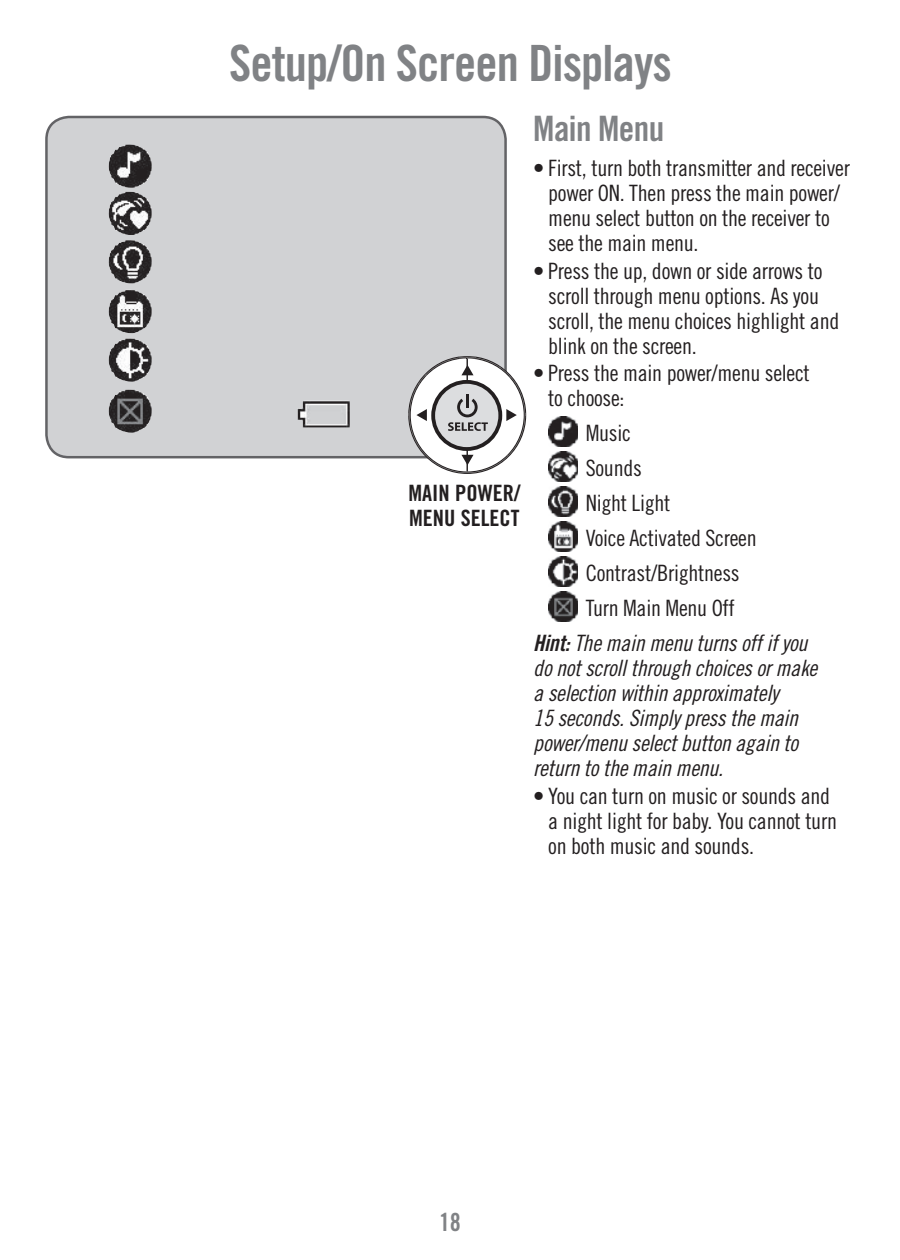
<style>
.page{position:relative;width:900px;height:1260px;background:#fff}
.page>*{position:absolute;margin:0;border:0;box-sizing:border-box;transform-origin:0 0}
.t1{font:50px "Trade Gothic LT Std Bd Cn 20";letter-spacing:-.02em;color:#808285}
.t2{font:35px "Trade Gothic LT Std Bd Cn 20";letter-spacing:-.02em;color:#808285}
.t3{font:25px "Trade Gothic LT Std Bd Cn 20";color:#808285}
.t4{font:22.5px/25px "Trade Gothic LT Std Cn 18";letter-spacing:-.01em;color:#231f20}
.t5{font:22.5px/25px "Trade Gothic LT Std Cn 18 Obl";letter-spacing:-.01em;color:#231f20}
.t6{font:22.5px/25px "Trade Gothic LT Std Bd Cn 20";color:#231f20}
.s1{font-family:"Trade Gothic LT Std Bd Cn 20 Obl"}
</style>
<div class="page">
<div style="left:46px;top:117px;width:460px;height:340px;background:#d1d2d4;border-radius:22px"></div>
<img style="left:108px;top:144px;width:242px;height:289px">
<div style="left:45px;top:116px;width:462px;height:342px;border:2px solid #636366;border-radius:22px"></div>
<img style="left:548px;top:417px;width:29px;height:29px">
<img style="left:548px;top:452px;width:29px;height:29px">
<img style="left:548px;top:487px;width:29px;height:29px">
<img style="left:548px;top:522px;width:29px;height:29px">
<img style="left:548px;top:557px;width:29px;height:29px">
<img style="left:548px;top:592px;width:29px;height:29px">
<svg style="left:408px;top:356px;width:118px;height:118px"></svg>
<h1 class="t1" style="left:229px;top:45px;width:444px">Setup/On Screen Displays</h1>
<h2 class="t2" style="left:533px;top:116px;width:132px">Main Menu</h2>
<p class="t4" style="left:548px;top:158px;width:303px;text-indent:-15px">• First, turn both transmitter and receiver power ON. Then press the main power/ menu select button on the receiver to see the main menu.</p>
<p class="t4" style="left:548px;top:260px;width:293px;text-indent:-15px">• Press the up, down or side arrows to scroll through menu options. As you scroll, the menu choices highlight and blink on the screen.</p>
<p class="t4" style="left:548px;top:363px;width:263px;text-indent:-15px">• Press the main power/menu select to choose:</p>
<p class="t4" style="left:586px;top:418px;width:172px;line-height:35px">Music<br>Sounds<br>Night Light<br>Voice Activated Screen<br>Contrast/Brightness<br>Turn Main Menu Off</p>
<p class="t5" style="left:533px;top:633px;width:285px"><span class="s1">Hint:</span> The main menu turns off if you do not scroll through choices or make a selection within approximately<br>15 seconds. Simply press the main power/menu select button again to return to the main menu.</p>
<p class="t4" style="left:548px;top:785px;width:290px;text-indent:-15px">• You can turn on music or sounds and a night light for baby. You cannot turn on both music and sounds.</p>
<p class="t6" style="left:409px;top:482px;width:113px">MAIN POWER/<br>MENU SELECT</p>
<p class="t3" style="left:439px;top:1213px;width:23px">18</p>
</div>
